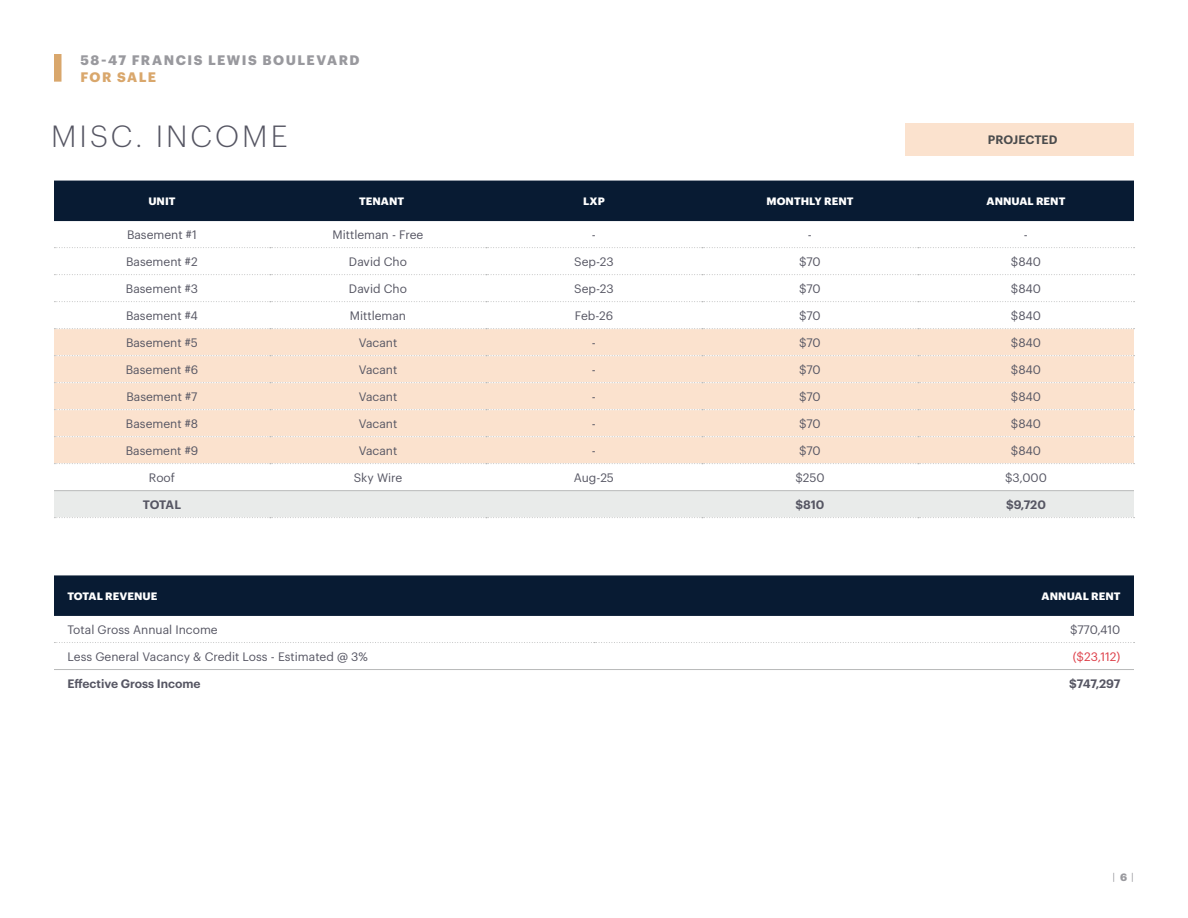
<style>
.page{position:relative;width:1188px;height:918px;background:#fff}
.page>*{position:absolute;margin:0;border:0;box-sizing:border-box;transform-origin:0 0}
.t1{font:300 30px "Graphik";letter-spacing:.1em;color:#565663}
.t2{font:700 13.5px "Graphik";letter-spacing:.115em;color:#99999e}
.t3{font:700 13.5px "Graphik";letter-spacing:.1em;color:#d9a76c}
.t4{font:12px "Graphik";color:#565663}
.t5{font:600 12px "Graphik";color:#565663}
.t6{font:12px "Graphik";color:#dd3c46}
.t7{font:600 12px "Graphik";color:#4b4c4d}
.t8{font:700 10.5px "Graphik";letter-spacing:.005em;color:#fff}
.t9{font:10.5px "Graphik";color:#99999e}
.s1{font-weight:700}
</style>
<div class="page">
<div style="left:54px;top:54px;width:8px;height:28px;background:#d9a76c"></div>
<div style="left:54px;top:181px;width:1080px;height:40px;background:#081b33"></div>
<div style="left:54px;top:329px;width:1080px;height:134px;background:#fbe2ce"></div>
<svg style="left:54px;top:247px;width:1081px;height:1px"></svg>
<svg style="left:54px;top:274px;width:1081px;height:1px"></svg>
<svg style="left:54px;top:301px;width:1081px;height:1px"></svg>
<svg style="left:54px;top:328px;width:1081px;height:1px"></svg>
<svg style="left:54px;top:355px;width:1081px;height:1px"></svg>
<svg style="left:54px;top:382px;width:1081px;height:1px"></svg>
<svg style="left:54px;top:409px;width:1081px;height:1px"></svg>
<svg style="left:54px;top:436px;width:1081px;height:1px"></svg>
<svg style="left:54px;top:463px;width:1081px;height:1px"></svg>
<div style="left:54px;top:491px;width:1081px;height:27px;background:#e9ebea"></div>
<hr style="left:54px;top:490px;width:216px;height:1px;background:#b9baba">
<hr style="left:270px;top:490px;width:216px;height:1px;background:#b9baba">
<hr style="left:486px;top:490px;width:216px;height:1px;background:#b9baba">
<hr style="left:702px;top:490px;width:216px;height:1px;background:#b9baba">
<hr style="left:918px;top:490px;width:216px;height:1px;background:#b9baba">
<div style="left:54px;top:575px;width:1080px;height:41px;background:#081b33"></div>
<svg style="left:54px;top:642px;width:1081px;height:1px"></svg>
<hr style="left:54px;top:669px;width:540px;height:1px;background:#b9baba">
<hr style="left:594px;top:669px;width:540px;height:1px;background:#b9baba">
<div style="left:905px;top:123px;width:229px;height:32px;background:#fbe2ce"></div>
<p class="t2" style="left:80px;top:50px;width:281px">58-47 FRANCIS LEWIS BOULEVARD</p>
<p class="t3" style="left:80px;top:66px;width:77px">FOR SALE</p>
<p class="t1" style="left:51px;top:115px;width:238px">MISC. INCOME</p>
<p class="t7" style="left:988px;top:130px;width:71px">PROJECTED</p>
<p class="t8" style="left:148px;top:193px;width:29px">UNIT</p>
<p class="t8" style="left:359px;top:193px;width:47px">TENANT</p>
<p class="t8" style="left:583px;top:193px;width:23px">LXP</p>
<p class="t8" style="left:766px;top:193px;width:89px">MONTHLY RENT</p>
<p class="t8" style="left:987px;top:193px;width:80px">ANNUAL RENT</p>
<p class="t4" style="left:127px;top:226px;width:71px">Basement #1</p>
<p class="t4" style="left:333px;top:226px;width:92px">Mittleman - Free</p>
<p class="t4" style="left:592px;top:226px;width:6px">-</p>
<p class="t4" style="left:808px;top:226px;width:6px">-</p>
<p class="t4" style="left:1024px;top:226px;width:6px">-</p>
<p class="t4" style="left:126px;top:253px;width:73px">Basement #2</p>
<p class="t4" style="left:349px;top:253px;width:60px">David Cho</p>
<p class="t4" style="left:574px;top:253px;width:41px">Sep-23</p>
<p class="t4" style="left:799px;top:253px;width:23px">$70</p>
<p class="t4" style="left:1011px;top:253px;width:32px">$840</p>
<p class="t4" style="left:126px;top:280px;width:74px">Basement #3</p>
<p class="t4" style="left:349px;top:280px;width:60px">David Cho</p>
<p class="t4" style="left:574px;top:280px;width:41px">Sep-23</p>
<p class="t4" style="left:799px;top:280px;width:23px">$70</p>
<p class="t4" style="left:1011px;top:280px;width:32px">$840</p>
<p class="t4" style="left:126px;top:307px;width:73px">Basement #4</p>
<p class="t4" style="left:350px;top:307px;width:58px">Mittleman</p>
<p class="t4" style="left:575px;top:307px;width:40px">Feb-26</p>
<p class="t4" style="left:799px;top:307px;width:23px">$70</p>
<p class="t4" style="left:1011px;top:307px;width:32px">$840</p>
<p class="t4" style="left:126px;top:334px;width:73px">Basement #5</p>
<p class="t4" style="left:359px;top:334px;width:40px">Vacant</p>
<p class="t4" style="left:592px;top:334px;width:6px">-</p>
<p class="t4" style="left:799px;top:334px;width:23px">$70</p>
<p class="t4" style="left:1011px;top:334px;width:32px">$840</p>
<p class="t4" style="left:126px;top:361px;width:74px">Basement #6</p>
<p class="t4" style="left:359px;top:361px;width:40px">Vacant</p>
<p class="t4" style="left:592px;top:361px;width:6px">-</p>
<p class="t4" style="left:799px;top:361px;width:23px">$70</p>
<p class="t4" style="left:1011px;top:361px;width:32px">$840</p>
<p class="t4" style="left:126px;top:388px;width:73px">Basement #7</p>
<p class="t4" style="left:359px;top:388px;width:40px">Vacant</p>
<p class="t4" style="left:592px;top:388px;width:6px">-</p>
<p class="t4" style="left:799px;top:388px;width:23px">$70</p>
<p class="t4" style="left:1011px;top:388px;width:32px">$840</p>
<p class="t4" style="left:126px;top:415px;width:74px">Basement #8</p>
<p class="t4" style="left:359px;top:415px;width:40px">Vacant</p>
<p class="t4" style="left:592px;top:415px;width:6px">-</p>
<p class="t4" style="left:799px;top:415px;width:23px">$70</p>
<p class="t4" style="left:1011px;top:415px;width:32px">$840</p>
<p class="t4" style="left:126px;top:442px;width:74px">Basement #9</p>
<p class="t4" style="left:359px;top:442px;width:40px">Vacant</p>
<p class="t4" style="left:592px;top:442px;width:6px">-</p>
<p class="t4" style="left:799px;top:442px;width:23px">$70</p>
<p class="t4" style="left:1011px;top:442px;width:32px">$840</p>
<p class="t4" style="left:149px;top:469px;width:28px">Roof</p>
<p class="t4" style="left:354px;top:469px;width:50px">Sky Wire</p>
<p class="t4" style="left:574px;top:469px;width:42px">Aug-25</p>
<p class="t4" style="left:795px;top:469px;width:31px">$250</p>
<p class="t4" style="left:1005px;top:469px;width:43px">$3,000</p>
<p class="t5" style="left:143px;top:496px;width:40px">TOTAL</p>
<p class="t5" style="left:795px;top:496px;width:31px">$810</p>
<p class="t5" style="left:1006px;top:496px;width:41px">$9,720</p>
<p class="t8" style="left:68px;top:588px;width:91px">TOTAL REVENUE</p>
<p class="t8" style="left:1042px;top:588px;width:80px">ANNUAL RENT</p>
<p class="t4" style="left:68px;top:621px;width:152px">Total Gross Annual Income</p>
<p class="t4" style="left:1070px;top:621px;width:52px">$770,410</p>
<p class="t4" style="left:68px;top:648px;width:302px">Less General Vacancy &amp; Credit Loss - Estimated @ 3%</p>
<p class="t6" style="left:1073px;top:648px;width:49px">($23,112)</p>
<p class="t5" style="left:68px;top:674px;width:135px">Effective Gross Income</p>
<p class="t5" style="left:1069px;top:674px;width:53px">$747,297</p>
<p class="t9" style="left:1112px;top:869px;width:23px">| <span class="s1">6</span> |</p>
</div>
